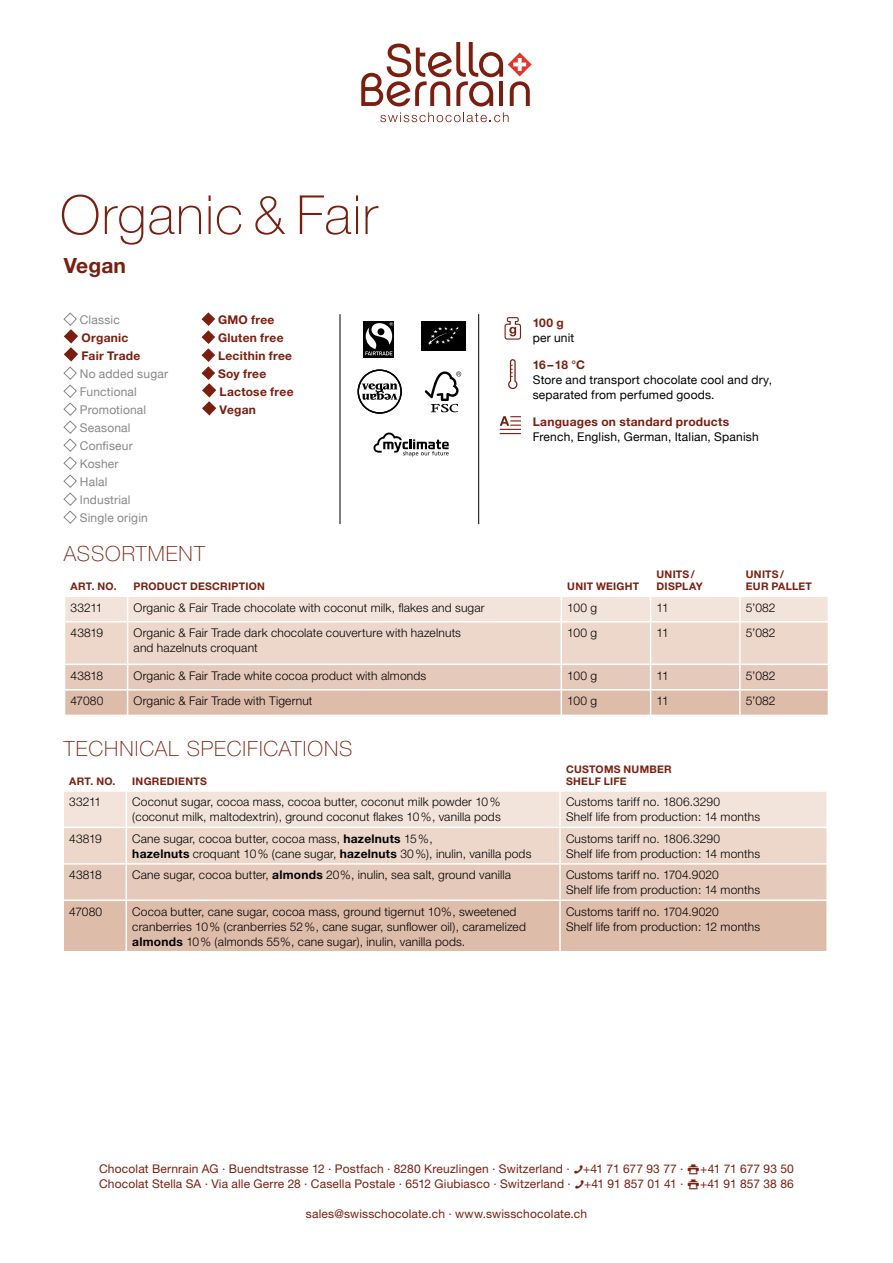
<style>
.page{position:relative;width:893px;height:1263px;background:#fff}
.page>*{position:absolute;margin:0;border:0;box-sizing:border-box;transform-origin:0 0}
.t1{font:100 54px "Helvetica Neue";letter-spacing:.02em;color:#7a1f10}
.t2{font:100 21px "Helvetica Neue";letter-spacing:.05em;color:#7a1f10}
.t3{font:700 21px "Helvetica Neue";letter-spacing:.005em;color:#7a1f10}
.t4{font:300 12px/15px "Helvetica Neue";letter-spacing:.015em;color:#000}
.t5{font:12px/15px "Helvetica Neue LT Std";letter-spacing:.015em;color:#7a1f10}
.t6{font:12px/15px "Helvetica Neue";letter-spacing:.015em;color:#000}
.t7{font:700 12px/18px "Helvetica Neue";letter-spacing:.025em;color:#7a1f10}
.t8{font:12px/18px "Helvetica Neue";letter-spacing:.015em;color:#87888a}
.t9{font:700 10.5px/12px "Helvetica Neue";letter-spacing:.025em;color:#7a1f10}
.s1{font-weight:700}
.s2{font-family:"Entypo";font-size:22.5px}
</style>
<div class="page">
<svg style="left:64px;top:792px;width:762px;height:159px;background:#e7cec0"></svg>
<hr style="left:126px;top:792px;width:1px;height:35px;background:#fff">
<hr style="left:559px;top:792px;width:2px;height:35px;background:#fff">
<hr style="left:63px;top:827px;width:63px;height:1px;background:#fff">
<hr style="left:126px;top:827px;width:434px;height:1px;background:#fff">
<hr style="left:126px;top:828px;width:1px;height:35px;background:#fff">
<hr style="left:560px;top:827px;width:268px;height:1px;background:#fff">
<hr style="left:559px;top:828px;width:2px;height:35px;background:#fff">
<hr style="left:63px;top:863px;width:63px;height:1px;background:#fff">
<hr style="left:126px;top:863px;width:434px;height:1px;background:#fff">
<hr style="left:126px;top:864px;width:1px;height:35px;background:#fff">
<hr style="left:560px;top:863px;width:268px;height:1px;background:#fff">
<hr style="left:559px;top:864px;width:2px;height:35px;background:#fff">
<hr style="left:63px;top:899px;width:63px;height:2px;background:#fff">
<hr style="left:126px;top:899px;width:434px;height:2px;background:#fff">
<hr style="left:126px;top:901px;width:1px;height:50px;background:#fff">
<hr style="left:560px;top:899px;width:268px;height:2px;background:#fff">
<hr style="left:559px;top:901px;width:2px;height:50px;background:#fff">
<svg style="left:361px;top:42px;width:171px;height:80px"></svg>
<svg style="left:65px;top:597px;width:763px;height:118px;background:#ead3c6"></svg>
<svg style="left:63px;top:313px;width:15px;height:211px"></svg>
<svg style="left:201px;top:313px;width:16px;height:103px"></svg>
<hr style="left:340px;top:314px;width:1px;height:210px;background:#000">
<hr style="left:478px;top:314px;width:1px;height:210px;background:#000">
<svg style="left:508px;top:359px;width:9px;height:30px"></svg>
<svg style="left:504px;top:317px;width:17px;height:23px"></svg>
<svg style="left:500px;top:416px;width:21px;height:18px"></svg>
<svg style="left:363px;top:321px;width:31px;height:37px"></svg>
<svg style="left:364px;top:321px;width:30px;height:36px"></svg>
<svg style="left:365px;top:322px;width:28px;height:33px"></svg>
<div style="left:421px;top:321px;width:44px;height:30px;background:#000"></div>
<svg style="left:428px;top:327px;width:31px;height:18px"></svg>
<svg style="left:357px;top:369px;width:45px;height:45px"></svg>
<svg style="left:425px;top:371px;width:36px;height:41px"></svg>
<svg style="left:373px;top:433px;width:76px;height:24px"></svg>
<h1 class="t1" style="left:60px;top:185px;width:319px">Organic &amp; Fair</h1>
<h2 class="t3" style="left:64px;top:253px;width:64px">Vegan</h2>
<p class="t8" style="left:80px;top:311px;width:42px">Classic</p>
<p class="t7" style="left:81px;top:328px;width:61px">Organic<br>Fair Trade</p>
<p class="t8" style="left:80px;top:365px;width:90px">No added sugar<br>Functional<br>Promotional<br>Seasonal<br>Confiseur<br>Kosher<br>Halal<br>Industrial<br>Single origin</p>
<h2 class="t2" style="left:64px;top:542px;width:143px">ASSORTMENT</h2>
<p class="t7" style="left:218px;top:310px;width:77px">GMO free<br>Gluten free<br>Lecithin free<br>Soy free<br>Lactose free<br>Vegan</p>
<p class="t7" style="left:533px;top:313px;width:33px">100 g</p>
<p class="t6" style="left:533px;top:331px;width:43px">per unit</p>
<p class="t7" style="left:533px;top:355px;width:54px">16–18 °C</p>
<p class="t6" style="left:533px;top:373px;width:241px">Store and transport chocolate cool and dry, separated from perfumed goods.</p>
<p class="t7" style="left:533px;top:412px;width:198px">Languages on standard products</p>
<p class="t6" style="left:533px;top:430px;width:228px">French, English, German, Italian, Spanish</p>
<p class="t9" style="left:71px;top:580px;width:48px">ART. NO.</p>
<p class="t9" style="left:134px;top:580px;width:133px">PRODUCT DESCRIPTION</p>
<p class="t9" style="left:567px;top:580px;width:73px">UNIT WEIGHT</p>
<p class="t9" style="left:657px;top:568px;width:48px">UNITS/<br>DISPLAY</p>
<p class="t9" style="left:746px;top:568px;width:68px">UNITS/<br>EUR PALLET</p>
<p class="t4" style="left:71px;top:600px;width:33px">33211</p>
<p class="t4" style="left:134px;top:600px;width:353px">Organic &amp; Fair Trade chocolate with coconut milk, flakes and sugar</p>
<p class="t4" style="left:567px;top:600px;width:31px">100 g</p>
<p class="t4" style="left:657px;top:600px;width:14px">11</p>
<p class="t4" style="left:746px;top:600px;width:31px">5’082</p>
<p class="t4" style="left:71px;top:625px;width:34px">43819</p>
<p class="t4" style="left:134px;top:625px;width:329px">Organic &amp; Fair Trade dark chocolate couverture with hazelnuts and hazelnuts croquant</p>
<p class="t4" style="left:567px;top:625px;width:31px">100 g</p>
<p class="t4" style="left:657px;top:625px;width:14px">11</p>
<p class="t4" style="left:746px;top:625px;width:31px">5’082</p>
<p class="t4" style="left:71px;top:668px;width:34px">43818</p>
<p class="t4" style="left:134px;top:668px;width:294px">Organic &amp; Fair Trade white cocoa product with almonds</p>
<p class="t4" style="left:567px;top:668px;width:31px">100 g</p>
<p class="t4" style="left:657px;top:668px;width:14px">11</p>
<p class="t4" style="left:746px;top:668px;width:31px">5’082</p>
<p class="t4" style="left:71px;top:693px;width:34px">47080</p>
<p class="t4" style="left:134px;top:693px;width:180px">Organic &amp; Fair Trade with Tigernut</p>
<p class="t4" style="left:567px;top:693px;width:31px">100 g</p>
<p class="t4" style="left:657px;top:693px;width:14px">11</p>
<p class="t4" style="left:746px;top:693px;width:31px">5’082</p>
<h2 class="t2" style="left:64px;top:737px;width:290px">TECHNICAL SPECIFICATIONS</h2>
<p class="t9" style="left:69px;top:775px;width:48px">ART. NO.</p>
<p class="t9" style="left:132px;top:775px;width:76px">INGREDIENTS</p>
<p class="t9" style="left:566px;top:763px;width:107px">CUSTOMS NUMBER<br>SHELF LIFE</p>
<p class="t4" style="left:69px;top:794px;width:33px">33211</p>
<p class="t4" style="left:132px;top:794px;width:370px">Coconut sugar, cocoa mass, cocoa butter, coconut milk powder 10% (coconut milk, maltodextrin), ground coconut flakes 10%, vanilla pods</p>
<p class="t4" style="left:566px;top:794px;width:196px">Customs tariff no. 1806.3290<br>Shelf life from production: 14 months</p>
<p class="t4" style="left:69px;top:831px;width:34px">43819</p>
<p class="t4" style="left:132px;top:831px;width:401px">Cane sugar, cocoa butter, cocoa mass, <span class="s1">hazelnuts</span> 15%,<br><span class="s1">hazelnuts</span> croquant 10% (cane sugar, <span class="s1">hazelnuts</span> 30%), inulin, vanilla pods</p>
<p class="t4" style="left:566px;top:831px;width:196px">Customs tariff no. 1806.3290<br>Shelf life from production: 14 months</p>
<p class="t4" style="left:69px;top:867px;width:34px">43818</p>
<p class="t4" style="left:132px;top:867px;width:380px">Cane sugar, cocoa butter, <span class="s1">almonds</span> 20%, inulin, sea salt, ground vanilla</p>
<p class="t4" style="left:566px;top:867px;width:196px">Customs tariff no. 1704.9020<br>Shelf life from production: 14 months</p>
<p class="t4" style="left:69px;top:904px;width:34px">47080</p>
<p class="t4" style="left:132px;top:904px;width:395px">Cocoa butter, cane sugar, cocoa mass, ground tigernut 10%, sweetened cranberries 10% (cranberries 52%, cane sugar, sunflower oil), caramelized <span class="s1">almonds</span> 10% (almonds 55%, cane sugar), inulin, vanilla pods.</p>
<p class="t4" style="left:566px;top:904px;width:196px">Customs tariff no. 1704.9020<br>Shelf life from production: 12 months</p>
<p class="t5" style="left:99px;top:1161px;width:696px">Chocolat Bernrain AG · Buendtstrasse 12 · Postfach · 8280 Kreuzlingen · Switzerland · <span class="s2">!</span>+41 71 677 93 77 · <span class="s2">&lt;</span>+41 71 677 93 50<br>Chocolat Stella SA · Via alle Gerre 28 · Casella Postale · 6512 Giubiasco · Switzerland · <span class="s2">!</span>+41 91 857 01 41 · <span class="s2">&lt;</span>+41 91 857 38 86</p>
<p class="t5" style="left:306px;top:1206px;width:283px">sales@swisschocolate.ch · www.swisschocolate.ch</p>
</div>
